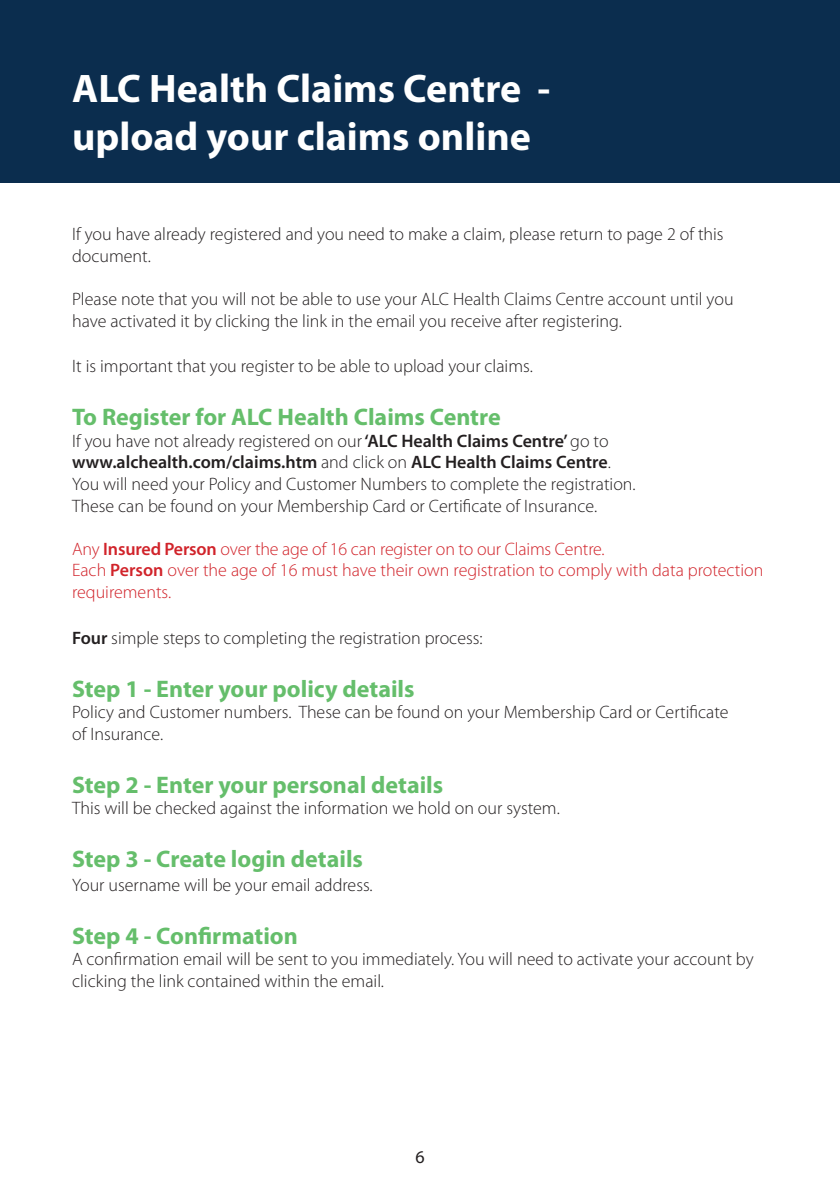
<style>
.page{position:relative;width:840px;height:1191px;background:#fff}
.page>*{position:absolute;margin:0;border:0;box-sizing:border-box;transform-origin:0 0}
.t1{font:700 40px/48px "Myriad Pro";color:#fff}
.t2{font:700 24px "Myriad Pro";color:#65be6b}
.t3{font:300 18px/21.6px "Myriad Pro";color:#231f20}
.t4{font:300 18px/21.6px "Myriad Pro";color:#d1232a}
.t5{font:18px "Myriad Pro";color:#231f20}
.s1{font-weight:600}
</style>
<div class="page">
<div style="left:0;top:0;width:839px;height:183px;background:#0b2d4e"></div>
<h1 class="t1" style="left:72px;top:65px;width:479px">ALC Health Claims Centre - upload your claims online</h1>
<p class="t3" style="left:72px;top:224px;width:652px">If you have already registered and you need to make a claim, please return to page 2 of this document.</p>
<p class="t3" style="left:72px;top:289px;width:662px">Please note that you will not be able to use your ALC Health Claims Centre account until you have activated it by clicking the link in the email you receive after registering.</p>
<p class="t3" style="left:72px;top:356px;width:462px">It is important that you register to be able to upload your claims.</p>
<h2 class="t2" style="left:72px;top:404px;width:430px">To Register for ALC Health Claims Centre</h2>
<p class="t3" style="left:72px;top:430px;width:565px">If you have not already registered on our <span class="s1">‘ALC Health Claims Centre’</span> go to <span class="s1">www.alchealth.com/claims.htm</span> and click on <span class="s1">ALC Health Claims Centre</span>.<br>You will need your Policy and Customer Numbers to complete the registration.<br>These can be found on your Membership Card or Certificate of Insurance.</p>
<p class="t4" style="left:72px;top:538px;width:692px">Any <span class="s1">Insured Person</span> over the age of 16 can register on to our Claims Centre.<br>Each <span class="s1">Person</span> over the age of 16 must have their own registration to comply with data protection requirements.</p>
<p class="t3" style="left:72px;top:627px;width:412px"><span class="s1">Four</span> simple steps to completing the registration process:</p>
<h2 class="t2" style="left:72px;top:675px;width:344px">Step 1 - Enter your policy details</h2>
<p class="t3" style="left:72px;top:701px;width:657px">Policy and Customer numbers. These can be found on your Membership Card or Certificate of Insurance.</p>
<h2 class="t2" style="left:72px;top:771px;width:372px">Step 2 - Enter your personal details</h2>
<p class="t3" style="left:72px;top:797px;width:489px">This will be checked against the information we hold on our system.</p>
<h2 class="t2" style="left:72px;top:845px;width:292px">Step 3 - Create login details</h2>
<p class="t3" style="left:72px;top:874px;width:302px">Your username will be your email address.</p>
<h2 class="t2" style="left:72px;top:922px;width:227px">Step 4 - Confirmation</h2>
<p class="t3" style="left:72px;top:949px;width:682px">A confirmation email will be sent to you immediately. You will need to activate your account by clicking the link contained within the email.</p>
<p class="t5" style="left:415px;top:1146px;width:11px">6</p>
</div>
